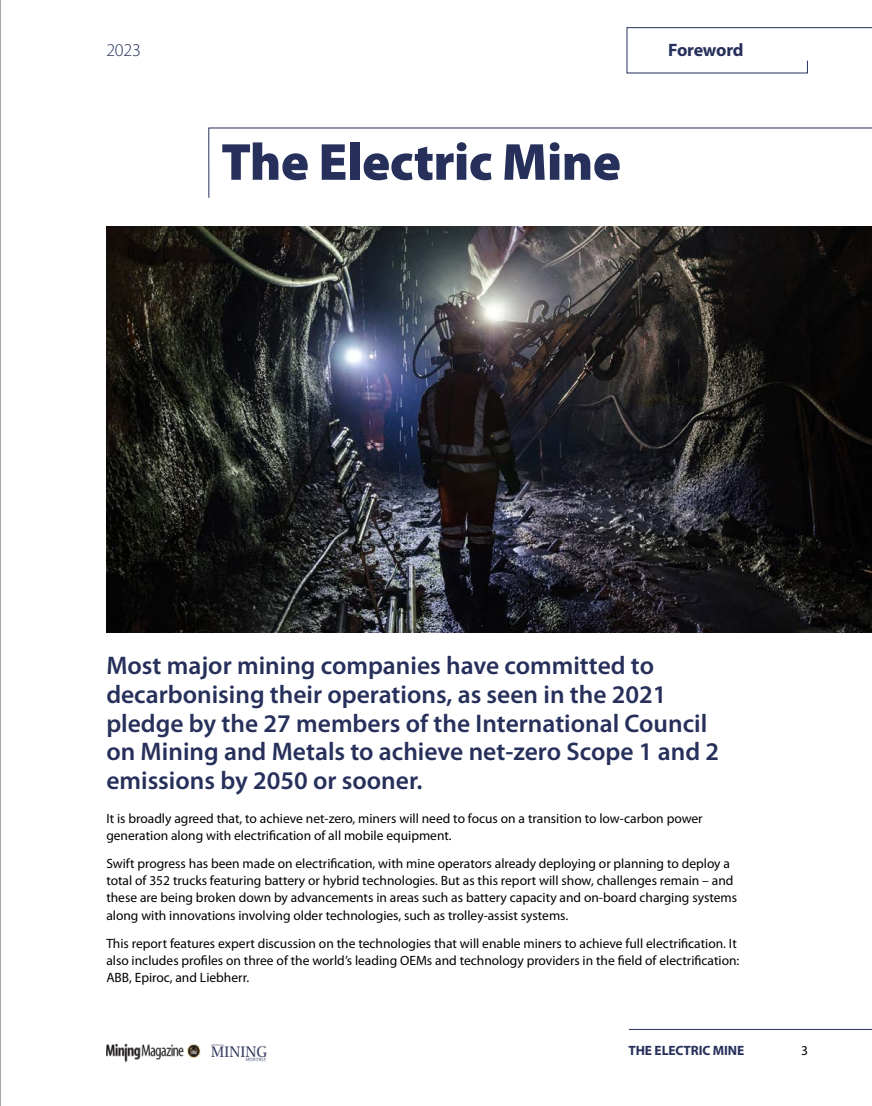
<style>
.page{position:relative;width:872px;height:1106px;background:#fff}
.page>*{position:absolute;margin:0;border:0;box-sizing:border-box;transform-origin:0 0}
.t1{font:900 52.5px "Myriad Pro";letter-spacing:-.01em;color:#26305b}
.t2{font:600 25.5px/28.5px "Myriad Pro";color:#26305b}
.t3{font:700 18px "Myriad Pro";letter-spacing:-.02em;color:#26305b}
.t4{font:300 18px "Myriad Pro";color:#26305b}
.t5{font:13.5px/17.2px "Myriad Pro";color:#000}
.t6{font:700 13.5px "Myriad Pro";letter-spacing:-.01em;color:#26305b}
</style>
<div class="page">
<img style="left:106px;top:1043px;width:95px;height:20px">
<img style="left:211px;top:1044px;width:56px;height:18px">
<hr style="left:629px;top:1029px;width:243px;height:1px;background:#26305b">
<svg style="left:626px;top:27px;width:246px;height:47px"></svg>
<svg style="left:208px;top:127px;width:664px;height:71px"></svg>
<img style="left:106px;top:226px;width:766px;height:406px">
<hr style="left:0;top:0;width:1px;height:1106px;background:#4f4e4f">
<h3 class="t4" style="left:106px;top:40px;width:36px">2023</h3>
<h1 class="t1" style="left:221px;top:132px;width:401px">The Electric Mine</h1>
<h3 class="t3" style="left:668px;top:40px;width:77px">Foreword</h3>
<h2 class="t2" style="left:106px;top:652px;width:614px">Most major mining companies have committed to decarbonising their operations, as seen in the 2021 pledge by the 27 members of the International Council on Mining and Metals to achieve net-zero Scope 1 and 2 emissions by 2050 or sooner.</h2>
<p class="t5" style="left:106px;top:810px;width:598px">It is broadly agreed that, to achieve net-zero, miners will need to focus on a transition to low-carbon power generation along with electrification of all mobile equipment.</p>
<p class="t5" style="left:106px;top:855px;width:632px">Swift progress has been made on electrification, with mine operators already deploying or planning to deploy a total of 352 trucks featuring battery or hybrid technologies. But as this report will show, challenges remain – and these are being broken down by advancements in areas such as battery capacity and on-board charging systems along with innovations involving older technologies, such as trolley-assist systems.</p>
<p class="t5" style="left:106px;top:934px;width:634px">This report features expert discussion on the technologies that will enable miners to achieve full electrification. It also includes profiles on three of the world’s leading OEMs and technology providers in the field of electrification:<br>ABB, Epiroc, and Liebherr.</p>
<p class="t6" style="left:628px;top:1042px;width:117px">THE ELECTRIC MINE</p>
<p class="t5" style="left:801px;top:1042px;width:8px">3</p>
</div>
